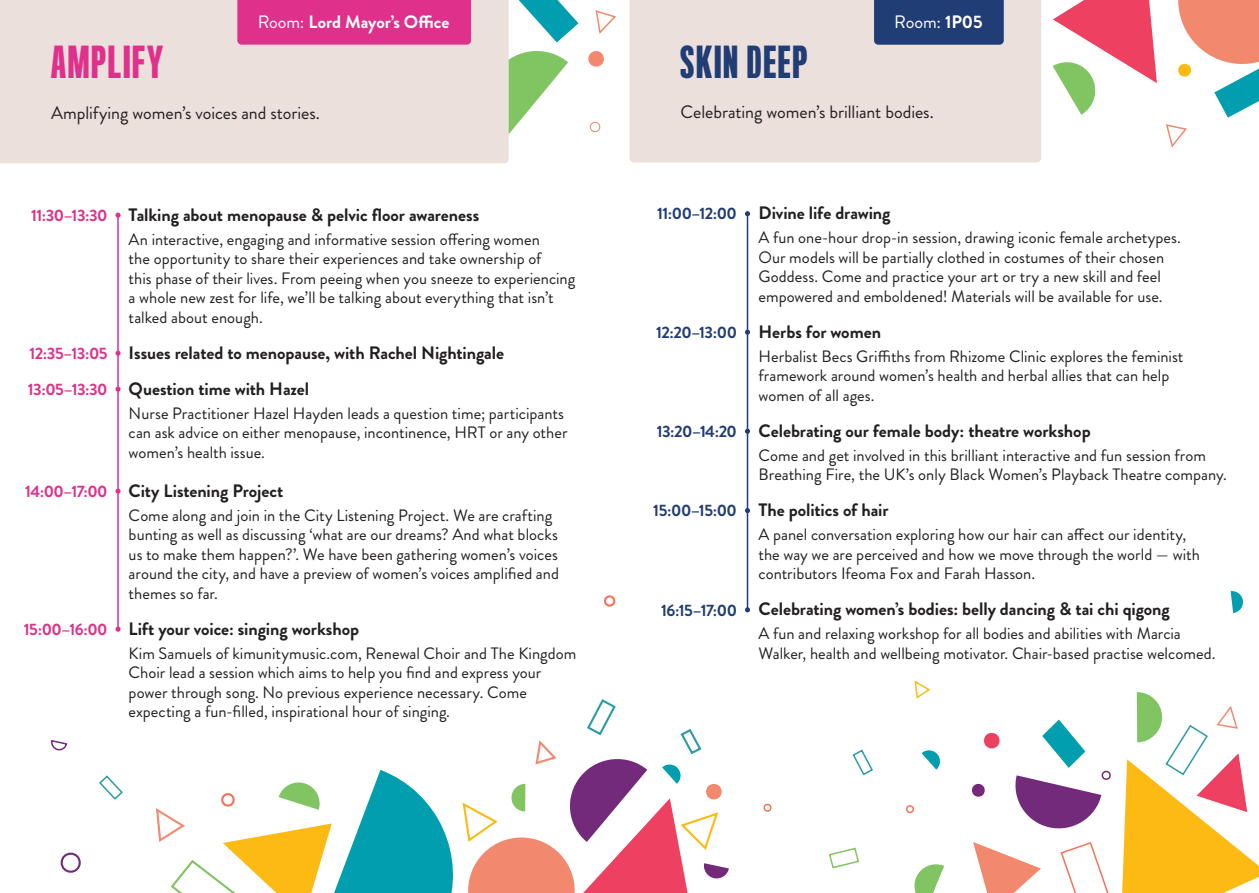
<style>
.page{position:relative;width:1259px;height:893px;background:#fff}
.page>*{position:absolute;margin:0;border:0;box-sizing:border-box;transform-origin:0 0}
.t1{font:500 40.5px "Titling Gothic FB Skyline";letter-spacing:.05em;color:#213d75}
.t2{font:500 40.5px "Titling Gothic FB Skyline";letter-spacing:.045em;color:#df318b}
.t3{font:700 18px/36px "Brandon Grotesque";letter-spacing:-.005em;color:#231f20}
.t4{font:18px "Brandon Grotesque";letter-spacing:-.005em;color:#231f20}
.t5{font:700 18px "Brandon Grotesque";letter-spacing:-.005em;color:#fff}
.t6{font:18px "Brandon Grotesque";color:#fff}
.t7{font:16.5px/19.5px "Brandon Grotesque";color:#231f20}
.t8{font:700 16.5px/36px "Brandon Grotesque";letter-spacing:-.03em;color:#df318b}
.t9{font:700 16.5px "Brandon Grotesque";letter-spacing:-.03em;color:#213d75}
.s1{font-weight:400}
.s2{font-weight:700}
</style>
<div class="page">
<div style="left:0;top:0;width:509px;height:163px;background:#ece0dc"></div>
<div style="left:629px;top:0;width:412px;height:162px;background:#ece0dc"></div>
<div style="left:874px;top:0;width:129px;height:45px;background:#213d75"></div>
<div style="left:237px;top:0;width:234px;height:45px;background:#df318b"></div>
<hr style="left:117px;top:215px;width:2px;height:415px;background:#df318b">
<hr style="left:747px;top:213px;width:1px;height:397px;background:#213d75">
<svg style="left:51px;top:740px;width:17px;height:10px"></svg>
<svg style="left:60px;top:852px;width:21px;height:21px"></svg>
<svg style="left:99px;top:775px;width:24px;height:25px"></svg>
<svg style="left:604px;top:595px;width:12px;height:12px"></svg>
<svg style="left:828px;top:847px;width:31px;height:22px"></svg>
<svg style="left:852px;top:749px;width:21px;height:27px"></svg>
<svg style="left:914px;top:680px;width:17px;height:19px"></svg>
<svg style="left:972px;top:783px;width:13px;height:14px"></svg>
<svg style="left:906px;top:805px;width:8px;height:9px"></svg>
<svg style="left:914px;top:864px;width:30px;height:29px"></svg>
<svg style="left:1122px;top:692px;width:136px;height:201px"></svg>
<svg style="left:1015px;top:720px;width:96px;height:109px"></svg>
<svg style="left:1060px;top:842px;width:49px;height:51px"></svg>
<svg style="left:1052px;top:0;width:105px;height:115px"></svg>
<svg style="left:481px;top:0;width:97px;height:139px"></svg>
<svg style="left:588px;top:51px;width:16px;height:16px"></svg>
<svg style="left:595px;top:10px;width:21px;height:24px"></svg>
<svg style="left:984px;top:732px;width:16px;height:17px"></svg>
<svg style="left:1230px;top:591px;width:13px;height:22px"></svg>
<svg style="left:973px;top:842px;width:68px;height:51px"></svg>
<svg style="left:921px;top:750px;width:19px;height:20px"></svg>
<svg style="left:156px;top:699px;width:573px;height:194px"></svg>
<svg style="left:763px;top:803px;width:9px;height:9px"></svg>
<svg style="left:589px;top:122px;width:12px;height:11px"></svg>
<svg style="left:1166px;top:0;width:92px;height:148px"></svg>
<svg style="left:745px;top:607px;width:5px;height:5px"></svg>
<svg style="left:745px;top:508px;width:5px;height:5px"></svg>
<svg style="left:745px;top:429px;width:5px;height:5px"></svg>
<svg style="left:745px;top:330px;width:5px;height:5px"></svg>
<svg style="left:745px;top:211px;width:5px;height:5px"></svg>
<svg style="left:115px;top:627px;width:6px;height:5px"></svg>
<svg style="left:115px;top:489px;width:6px;height:5px"></svg>
<svg style="left:115px;top:387px;width:6px;height:5px"></svg>
<svg style="left:115px;top:351px;width:6px;height:5px"></svg>
<svg style="left:115px;top:213px;width:6px;height:5px"></svg>
<h1 class="t2" style="left:51px;top:39px;width:114px">AMPLIFY</h1>
<p class="t5" style="left:258px;top:9px;width:193px"><span class="s1">Room:</span> Lord Mayor’s Office</p>
<p class="t6" style="left:894px;top:10px;width:90px">Room: <span class="s2">1P05</span></p>
<h1 class="t1" style="left:680px;top:39px;width:128px">SKIN DEEP</h1>
<p class="t4" style="left:51px;top:100px;width:270px">Amplifying women’s voices and stories.</p>
<p class="t4" style="left:680px;top:99px;width:255px">Celebrating women’s brilliant bodies.</p>
<p class="t3" style="left:129px;top:197px;width:352px">Talking about menopause &amp; pelvic floor awareness</p>
<p class="t7" style="left:129px;top:230px;width:448px">An interactive, engaging and informative session offering women<br>the opportunity to share their experiences and take ownership of<br>this phase of their lives. From peeing when you sneeze to experiencing a whole new zest for life, we’ll be talking about everything that isn’t talked about enough.</p>
<p class="t3" style="left:129px;top:335px;width:377px">Issues related to menopause, with Rachel Nightingale<br>Question time with Hazel</p>
<p class="t7" style="left:129px;top:404px;width:440px">Nurse Practitioner Hazel Hayden leads a question time; participants can ask advice on either menopause, incontinence, HRT or any other women’s health issue.</p>
<p class="t3" style="left:129px;top:473px;width:156px">City Listening Project</p>
<p class="t7" style="left:129px;top:506px;width:432px">Come along and join in the City Listening Project. We are crafting bunting as well as discussing ‘what are our dreams? And what blocks us to make them happen?’. We have been gathering women’s voices around the city, and have a preview of women’s voices amplified and themes so far.</p>
<p class="t3" style="left:129px;top:611px;width:232px">Lift your voice: singing workshop</p>
<p class="t7" style="left:129px;top:644px;width:449px">Kim Samuels of kimunitymusic.com, Renewal Choir and The Kingdom Choir lead a session which aims to help you find and express your power through song. No previous experience necessary. Come expecting a fun-filled, inspirational hour of singing.</p>
<p class="t8" style="left:31px;top:197px;width:78px">11:30–13:30</p>
<p class="t9" style="left:657px;top:202px;width:81px">11:00–12:00</p>
<p class="t9" style="left:656px;top:321px;width:82px">12:20–13:00</p>
<p class="t8" style="left:28px;top:335px;width:81px">12:35–13:05<br>13:05–13:30</p>
<p class="t9" style="left:657px;top:420px;width:82px">13:20–14:20</p>
<p class="t8" style="left:25px;top:473px;width:84px">14:00–17:00</p>
<p class="t9" style="left:653px;top:499px;width:85px">15:00–15:00</p>
<p class="t9" style="left:661px;top:598px;width:77px">16:15–17:00</p>
<p class="t8" style="left:24px;top:611px;width:85px">15:00–16:00</p>
<p class="t3" style="left:758px;top:195px;width:134px">Divine life drawing</p>
<p class="t7" style="left:758px;top:228px;width:424px">A fun one-hour drop-in session, drawing iconic female archetypes.<br>Our models will be partially clothed in costumes of their chosen Goddess. Come and practice your art or try a new skill and feel empowered and emboldened! Materials will be available for use.</p>
<p class="t3" style="left:758px;top:314px;width:124px">Herbs for women</p>
<p class="t7" style="left:758px;top:347px;width:426px">Herbalist Becs Griffiths from Rhizome Clinic explores the feminist framework around women’s health and herbal allies that can help women of all ages.</p>
<p class="t3" style="left:758px;top:413px;width:334px">Celebrating our female body: theatre workshop</p>
<p class="t7" style="left:758px;top:446px;width:470px">Come and get involved in this brilliant interactive and fun session from<br>Breathing Fire, the UK’s only Black Women’s Playback Theatre company.</p>
<p class="t3" style="left:758px;top:492px;width:132px">The politics of hair</p>
<p class="t7" style="left:758px;top:525px;width:443px">A panel conversation exploring how our hair can affect our identity, the way we are perceived and how we move through the world — with contributors Ifeoma Fox and Farah Hasson.</p>
<p class="t3" style="left:758px;top:591px;width:413px">Celebrating women’s bodies: belly dancing &amp; tai chi qigong</p>
<p class="t7" style="left:758px;top:624px;width:458px">A fun and relaxing workshop for all bodies and abilities with Marcia<br>Walker, health and wellbeing motivator. Chair-based practise welcomed.</p>
</div>
